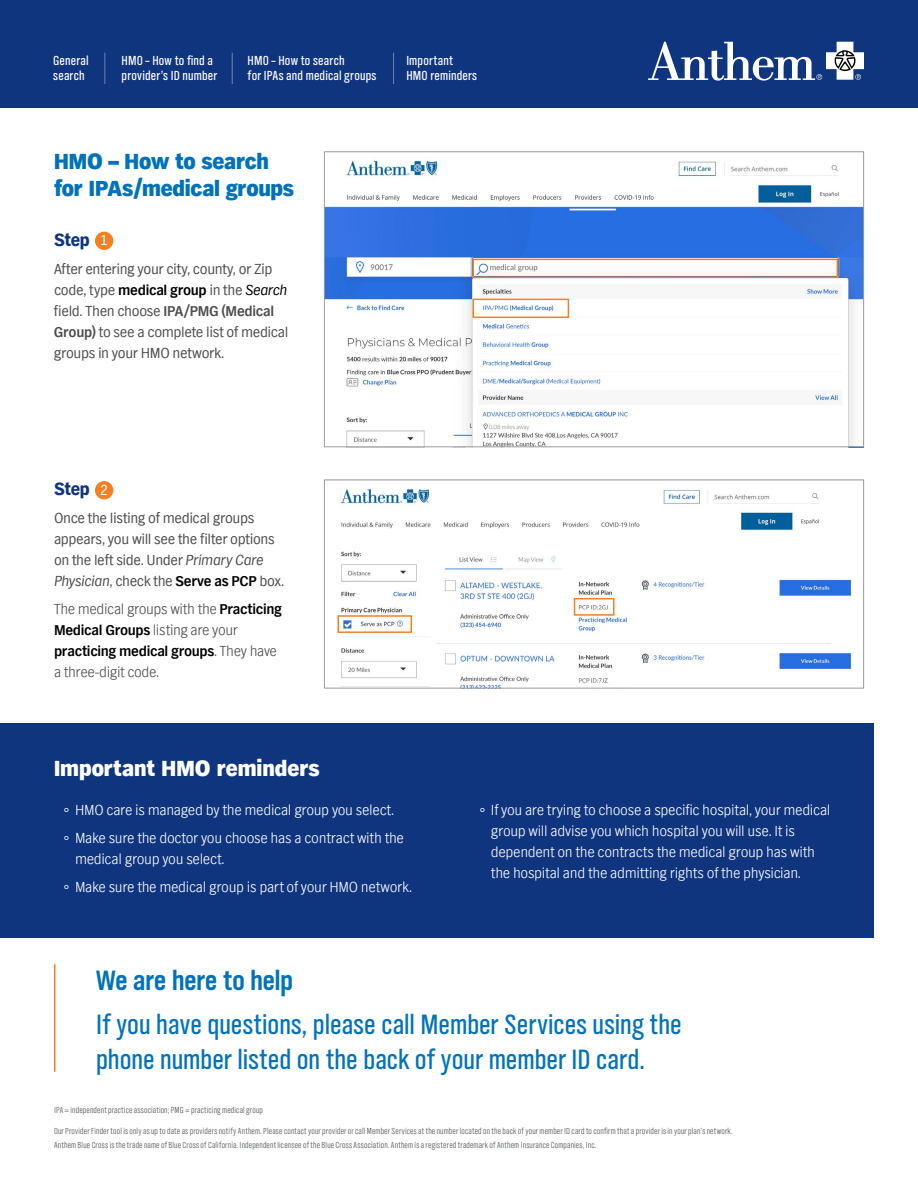
<style>
.page{position:relative;width:918px;height:1188px;background:#fff}
.page>*{position:absolute;margin:0;border:0;box-sizing:border-box;transform-origin:0 0}
.t1{font:28.8px/34.7px "TV Nord EF Regular Con";color:#0072bc}
.t2{font:28.8px "TV Nord EF Bold Con";color:#0072bc}
.t3{font:800 22.5px/27px "TV Nord EF";letter-spacing:-.015em;color:#0072bc}
.t4{font:800 22.5px "TV Nord EF";letter-spacing:-.005em;color:#fff}
.t5{font:900 18px "TV Nord EF";letter-spacing:-.03em;color:#10357f}
.t6{font:300 15px/21px "TV Nord EF";letter-spacing:-.02em;color:#fff}
.t7{font:15px/21px "TV Nord EF";letter-spacing:-.025em;color:#4d4d4f}
.t8{font:300 15px/21.1px "TV Nord EF";letter-spacing:-.025em;color:#4d4d4f}
.t9{font:14.85px "TV Nord EF";color:#fff}
.t10{font:13.5px/15px "TV Nord EF Regular Con";letter-spacing:.015em;color:#fff}
.t11{font:9px/14.2px "TV Nord EF Light Con";letter-spacing:.02em;color:#51565a}
.s1{font-weight:700;color:#000}
.s2{font-style:italic;color:#000}
.s3{font-weight:700}
.s4{font-style:italic}
</style>
<div class="page">
<div style="left:95px;top:232px;width:18px;height:18px;background:#f58021;border-radius:50%"></div>
<div style="left:95px;top:481px;width:18px;height:18px;background:#f58021;border-radius:50%"></div>
<img style="left:326px;top:158px;width:536px;height:287px">
<div style="left:324px;top:151px;width:540px;height:296px;border:1px solid #989c9e"></div>
<img style="left:337px;top:487px;width:515px;height:199px">
<div style="left:324px;top:480px;width:540px;height:208px;border:1px solid #989c9e"></div>
<div style="left:472px;top:259px;width:366px;height:19px;border:2px solid #f58021"></div>
<div style="left:472px;top:299px;width:97px;height:19px;border:2px solid #f58021"></div>
<div style="left:338px;top:615px;width:74px;height:18px;border:2px solid #f58021"></div>
<div style="left:574px;top:598px;width:41px;height:18px;border:2px solid #f58021"></div>
<div style="left:0;top:723px;width:873px;height:215px;background:#10357f"></div>
<hr style="left:54px;top:964px;width:2px;height:108px;background:#f58021">
<div style="left:0;top:0;width:918px;height:108px;background:#10357f"></div>
<hr style="left:105px;top:53px;width:1px;height:31px;background:#777eb1">
<hr style="left:232px;top:53px;width:1px;height:31px;background:#777eb1">
<hr style="left:393px;top:53px;width:1px;height:31px;background:#777eb1">
<svg style="left:648px;top:42px;width:216px;height:39px"></svg>
<h3 class="t10" style="left:53px;top:54px;width:37px">General search</h3>
<h3 class="t10" style="left:122px;top:54px;width:97px">HMO – How to find a provider’s ID number</h3>
<h3 class="t10" style="left:248px;top:54px;width:130px">HMO – How to search<br>for IPAs and medical groups</h3>
<h3 class="t10" style="left:406px;top:54px;width:72px">Important<br>HMO reminders</h3>
<h2 class="t3" style="left:54px;top:149px;width:242px">HMO – How to search for IPAs/medical groups</h2>
<h3 class="t5" style="left:54px;top:229px;width:37px">Step</h3>
<h3 class="t7" style="left:54px;top:259px;width:236px">After entering your city, county, or Zip code, type <span class="s1">medical group</span> in the <span class="s2">Search </span>field. Then choose <span class="s3">IPA/PMG (Medical Group)</span> to see a complete list of medical groups in your HMO network.</h3>
<h3 class="t9" style="left:100px;top:232px;width:9px">1</h3>
<h3 class="t5" style="left:54px;top:479px;width:37px">Step</h3>
<h3 class="t7" style="left:54px;top:508px;width:232px">Once the listing of medical groups appears, you will see the filter options on the left side. Under <span class="s4">Primary Care Physician</span>, check the <span class="s1">Serve as PCP</span> box.</h3>
<h3 class="t8" style="left:54px;top:598px;width:229px">The medical groups with the <span class="s1">Practicing<br>Medical Groups</span> listing are your <span class="s1">practicing medical groups</span>. They have a three-digit code.</h3>
<h3 class="t9" style="left:100px;top:482px;width:9px">2</h3>
<h2 class="t4" style="left:54px;top:755px;width:267px">Important HMO reminders</h2>
<h3 class="t6" style="left:65px;top:797px;width:341px;line-height:27.8px">◦ HMO care is managed by the medical group you select.<br>◦ Make sure the doctor you choose has a contract with the</h3>
<h3 class="t6" style="left:65px;top:846px;width:349px;line-height:27.8px;text-indent:10px">medical group you select.<br>◦ Make sure the medical group is part of your HMO network.</h3>
<h3 class="t6" style="left:491px;top:800px;width:341px;text-indent:-10px">◦ If you are trying to choose a specific hospital, your medical group will advise you which hospital you will use. It is dependent on the contracts the medical group has with the hospital and the admitting rights of the physician.</h3>
<h1 class="t2" style="left:96px;top:964px;width:198px">We are here to help</h1>
<h1 class="t1" style="left:96px;top:1008px;width:587px">If you have questions, please call Member Services using the phone number listed on the back of your member ID card.</h1>
<p class="t11" style="left:54px;top:1103px;width:211px">IPA = independent practice association; PMG = practicing medical group</p>
<p class="t11" style="left:54px;top:1124px;width:680px">Our Provider Finder tool is only as up to date as providers notify Anthem. Please contact your provider or call Member Services at the number located on the back of your member ID card to confirm that a provider is in your plan’s network.<br>Anthem Blue Cross is the trade name of Blue Cross of California. Independent licensee of the Blue Cross Association. Anthem is a registered trademark of Anthem Insurance Companies, Inc.</p>
</div>
